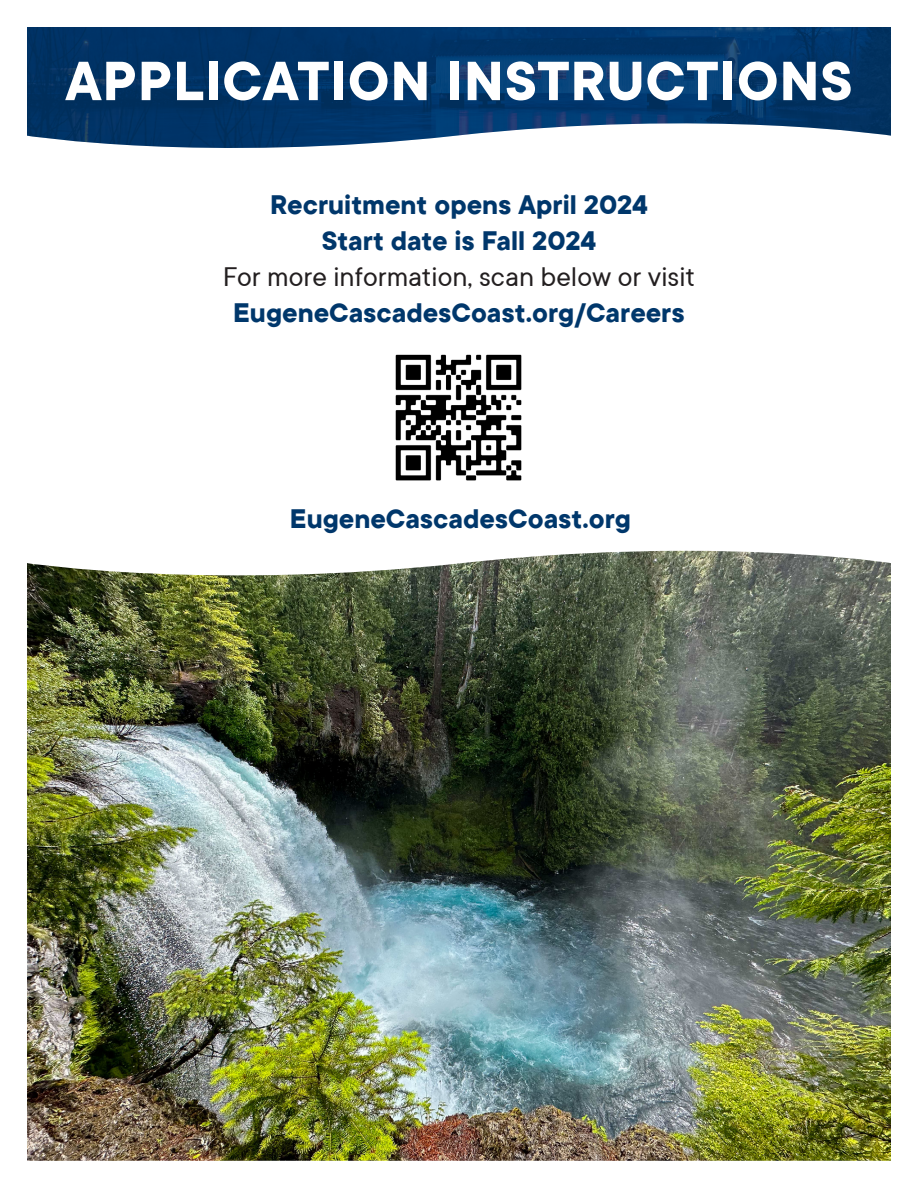
<style>
.page{position:relative;width:918px;height:1188px;background:#fff}
.page>*{position:absolute;margin:0;border:0;box-sizing:border-box;transform-origin:0 0}
.t1{font:700 60.9px "TT Commons";letter-spacing:.02em;color:#fff}
.t2{font:700 30px "TT Commons";color:#00376b}
.t3{font:30px "TT Commons";color:#231f20}
</style>
<div class="page">
<img style="left:27px;top:27px;width:864px;height:121px">
<img style="left:27px;top:551px;width:864px;height:610px">
<img style="left:395px;top:354px;width:127px;height:127px">
<p class="t1" style="left:65px;top:41px;width:789px">APPLICATION INSTRUCTIONS</p>
<p class="t2" style="left:270px;top:185px;width:379px">Recruitment opens April 2024</p>
<p class="t2" style="left:322px;top:221px;width:276px">Start date is Fall 2024</p>
<p class="t3" style="left:223px;top:258px;width:474px">For more information, scan below or visit</p>
<p class="t2" style="left:233px;top:293px;width:453px">EugeneCascadesCoast.org/Careers</p>
<p class="t2" style="left:290px;top:499px;width:343px">EugeneCascadesCoast.org</p>
</div>
